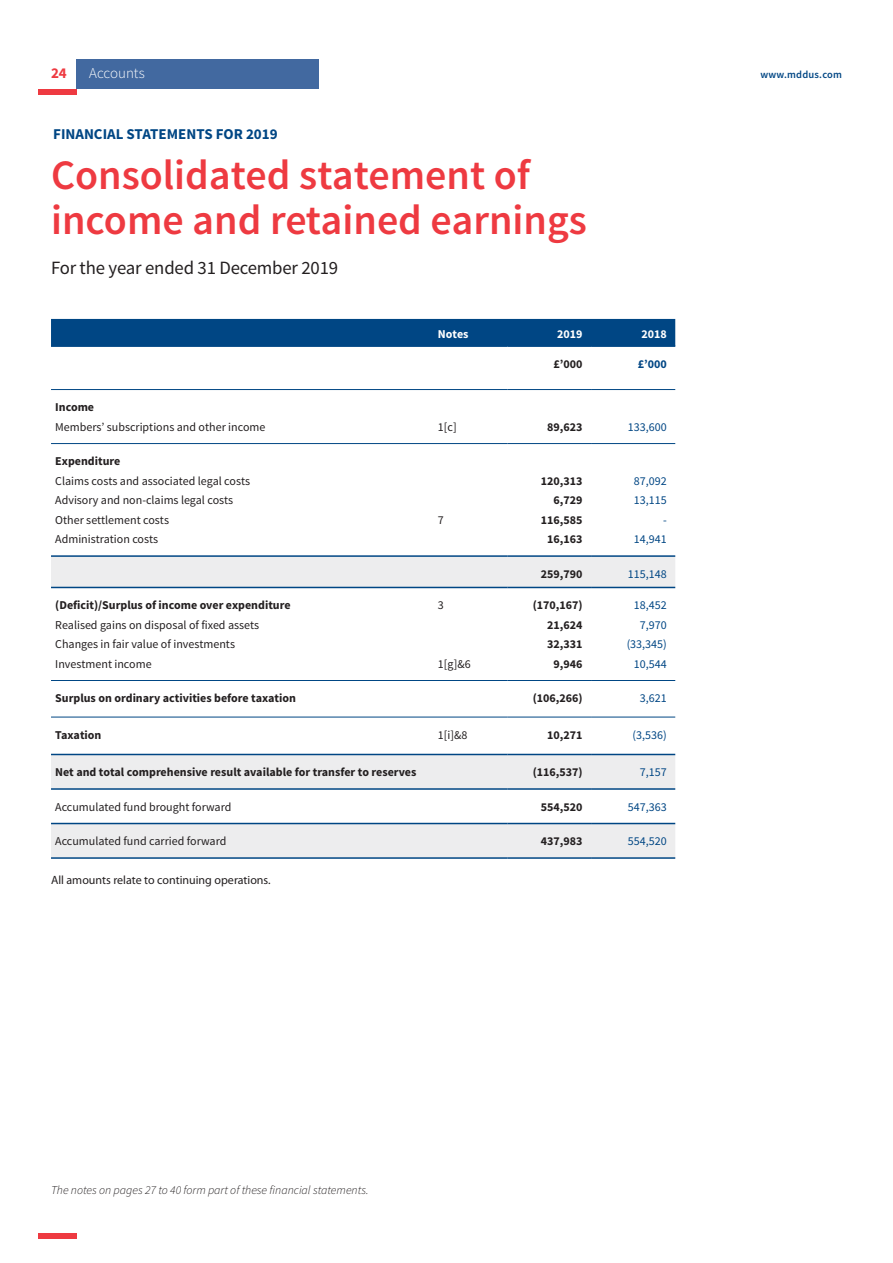
<style>
.page{position:relative;width:893px;height:1263px;background:#fff}
.page>*{position:absolute;margin:0;border:0;box-sizing:border-box;transform-origin:0 0}
.Heading_-_Red{font:600 42px/45px "Source Sans Pro";color:#ee3a41}
.Standfirst{font:18.75px "Source Sans Pro";letter-spacing:-.01em;color:#231f20}
.t1{font:700 15px "Source Sans Pro";color:#004684}
.t2{font:300 15px "Source Sans Pro";color:#fff}
.t3{font:700 15px "Source Sans Pro";color:#ee3a41}
.Body_-_flush{font:12px/19.5px "Source Sans Pro";color:#231f20}
.Body_-_flush-2{font:700 12px/19.5px "Source Sans Pro";color:#231f20;text-align:right}
.Body_-_flush-3{font:12px "Source Sans Pro";color:#004684}
.t4{font:italic 300 12px "Source Sans Pro";color:#231f20}
.Body_-_flush-4{font:12px "Myriad Pro";color:#231f20}
.Body_-_flush-5{font:700 12px "Source Sans Pro";color:#fff}
.Body_-_flush-6{font:700 12px "Source Sans Pro";color:#004684}
.t5{font:600 10.5px "Source Sans Pro";letter-spacing:.02em;color:#004684}
.s1{font-weight:700}
</style>
<div class="page">
<div style="left:38px;top:1233px;width:39px;height:5px;background:#ee3a41"></div>
<div style="left:77px;top:60px;width:242px;height:29px;background:#4269a0"></div>
<div style="left:38px;top:89px;width:39px;height:5px;background:#ee3a41"></div>
<div style="left:51px;top:319px;width:624px;height:26px;background:#004684"></div>
<svg style="left:51px;top:557px;width:624px;height:300px"></svg>
<hr style="left:51px;top:345px;width:387px;height:2px;background:#004684">
<hr style="left:438px;top:345px;width:70px;height:2px;background:#004684">
<hr style="left:508px;top:345px;width:83px;height:2px;background:#004684">
<hr style="left:591px;top:345px;width:84px;height:2px;background:#004684">
<hr style="left:51px;top:555px;width:387px;height:2px;background:#004684">
<hr style="left:438px;top:555px;width:70px;height:2px;background:#004684">
<hr style="left:508px;top:555px;width:83px;height:2px;background:#004684">
<hr style="left:591px;top:555px;width:84px;height:2px;background:#004684">
<hr style="left:51px;top:754px;width:387px;height:1px;background:#004684">
<hr style="left:438px;top:754px;width:70px;height:1px;background:#004684">
<hr style="left:508px;top:754px;width:83px;height:1px;background:#004684">
<hr style="left:591px;top:754px;width:84px;height:1px;background:#004684">
<hr style="left:51px;top:788px;width:387px;height:2px;background:#004684">
<hr style="left:438px;top:788px;width:70px;height:2px;background:#004684">
<hr style="left:508px;top:788px;width:83px;height:2px;background:#004684">
<hr style="left:591px;top:788px;width:84px;height:2px;background:#004684">
<hr style="left:51px;top:823px;width:387px;height:1px;background:#004684">
<hr style="left:438px;top:823px;width:70px;height:1px;background:#004684">
<hr style="left:508px;top:823px;width:83px;height:1px;background:#004684">
<hr style="left:591px;top:823px;width:84px;height:1px;background:#004684">
<hr style="left:51px;top:857px;width:387px;height:2px;background:#004684">
<hr style="left:438px;top:857px;width:70px;height:2px;background:#004684">
<hr style="left:508px;top:857px;width:83px;height:2px;background:#004684">
<hr style="left:591px;top:857px;width:84px;height:2px;background:#004684">
<hr style="left:51px;top:389px;width:387px;height:1px;background:#004684">
<hr style="left:438px;top:389px;width:70px;height:1px;background:#004684">
<hr style="left:508px;top:389px;width:83px;height:1px;background:#004684">
<hr style="left:591px;top:389px;width:84px;height:1px;background:#004684">
<hr style="left:51px;top:443px;width:387px;height:1px;background:#004684">
<hr style="left:438px;top:443px;width:70px;height:1px;background:#004684">
<hr style="left:508px;top:443px;width:83px;height:1px;background:#004684">
<hr style="left:591px;top:443px;width:84px;height:1px;background:#004684">
<hr style="left:51px;top:680px;width:387px;height:1px;background:#004684">
<hr style="left:438px;top:680px;width:70px;height:1px;background:#004684">
<hr style="left:508px;top:680px;width:83px;height:1px;background:#004684">
<hr style="left:591px;top:680px;width:84px;height:1px;background:#004684">
<hr style="left:51px;top:717px;width:387px;height:1px;background:#004684">
<hr style="left:438px;top:717px;width:70px;height:1px;background:#004684">
<hr style="left:508px;top:717px;width:83px;height:1px;background:#004684">
<hr style="left:591px;top:717px;width:84px;height:1px;background:#004684">
<hr style="left:51px;top:587px;width:387px;height:1px;background:#004684">
<hr style="left:438px;top:587px;width:70px;height:1px;background:#004684">
<hr style="left:508px;top:587px;width:83px;height:1px;background:#004684">
<hr style="left:591px;top:587px;width:84px;height:1px;background:#004684">
<p class="t3" style="left:51px;top:63px;width:17px">24</p>
<p class="t2" style="left:89px;top:64px;width:57px">Accounts</p>
<p class="t5" style="left:760px;top:68px;width:83px">www.mddus.com</p>
<p class="t1" style="left:53px;top:124px;width:226px">FINANCIAL STATEMENTS FOR 2019</p>
<p class="Heading_-_Red" style="left:51px;top:154px;width:537px">Consolidated statement of income and retained earnings</p>
<p class="Standfirst" style="left:51px;top:257px;width:289px">For the year ended 31 December 2019</p>
<p class="Body_-_flush-5" style="left:438px;top:326px;width:32px">Notes</p>
<p class="Body_-_flush-5" style="left:557px;top:326px;width:27px">2019</p>
<p class="Body_-_flush-5" style="left:641px;top:326px;width:27px">2018</p>
<p class="Body_-_flush-2" style="left:554px;top:355px;width:30px">£’000</p>
<p class="Body_-_flush-6" style="left:638px;top:356px;width:30px">£’000</p>
<p class="Body_-_flush-2" style="left:55px;top:398px;width:40px">Income</p>
<p class="Body_-_flush" style="left:55px;top:417px;width:212px">Members’ subscriptions and other income</p>
<p class="Body_-_flush" style="left:438px;top:417px;width:20px">1[c]</p>
<p class="Body_-_flush-2" style="left:547px;top:417px;width:37px">89,623</p>
<p class="Body_-_flush-3" style="left:628px;top:419px;width:40px">133,600</p>
<p class="Body_-_flush" style="left:55px;top:452px;width:196px"><span class="s1">Expenditure<br></span>Claims costs and associated legal costs</p>
<p class="Body_-_flush" style="left:55px;top:491px;width:180px">Advisory and non-claims legal costs<br>Other settlement costs<br>Administration costs</p>
<p class="Body_-_flush-3" style="left:634px;top:473px;width:34px">87,092</p>
<p class="Body_-_flush-3" style="left:634px;top:493px;width:34px">13,115</p>
<p class="Body_-_flush-3" style="left:663px;top:512px;width:5px">-</p>
<p class="Body_-_flush-3" style="left:634px;top:532px;width:34px">14,941</p>
<p class="Body_-_flush-2" style="left:541px;top:471px;width:43px">120,313</p>
<p class="Body_-_flush-2" style="left:541px;top:491px;width:43px">6,729<br>116,585</p>
<p class="Body_-_flush-2" style="left:547px;top:530px;width:37px">16,163</p>
<p class="Body_-_flush" style="left:438px;top:510px;width:7px">7</p>
<p class="Body_-_flush-2" style="left:55px;top:596px;width:237px">(Deficit)/Surplus of income over expenditure</p>
<p class="Body_-_flush" style="left:55px;top:615px;width:205px">Realised gains on disposal of fixed assets<br>Changes in fair value of investments</p>
<p class="Body_-_flush" style="left:55px;top:654px;width:98px">Investment income</p>
<p class="Body_-_flush" style="left:438px;top:596px;width:7px">3</p>
<p class="Body_-_flush" style="left:438px;top:654px;width:34px">1[g]&amp;6</p>
<p class="Body_-_flush-2" style="left:541px;top:564px;width:43px">259,790</p>
<p class="Body_-_flush-3" style="left:628px;top:566px;width:40px">115,148</p>
<p class="Body_-_flush-2" style="left:533px;top:596px;width:51px">(170,167)</p>
<p class="Body_-_flush-2" style="left:547px;top:615px;width:37px">21,624</p>
<p class="Body_-_flush-2" style="left:547px;top:635px;width:37px">32,331</p>
<p class="Body_-_flush-2" style="left:554px;top:654px;width:30px">9,946</p>
<p class="Body_-_flush-3" style="left:634px;top:598px;width:34px">18,452</p>
<p class="Body_-_flush-3" style="left:640px;top:617px;width:28px">7,970</p>
<p class="Body_-_flush-3" style="left:627px;top:637px;width:42px">(33,345)</p>
<p class="Body_-_flush-3" style="left:634px;top:656px;width:34px">10,544</p>
<p class="Body_-_flush-2" style="left:55px;top:689px;width:242px">Surplus on ordinary activities before taxation</p>
<p class="Body_-_flush-2" style="left:533px;top:689px;width:51px">(106,266)</p>
<p class="Body_-_flush-3" style="left:640px;top:691px;width:28px">3,621</p>
<p class="Body_-_flush-2" style="left:55px;top:725px;width:48px">Taxation</p>
<p class="Body_-_flush" style="left:438px;top:725px;width:31px">1[i]&amp;8</p>
<p class="Body_-_flush-2" style="left:547px;top:725px;width:37px">10,271</p>
<p class="Body_-_flush-3" style="left:633px;top:727px;width:36px">(3,536)</p>
<p class="Body_-_flush-2" style="left:55px;top:763px;width:363px">Net and total comprehensive result available for transfer to reserves</p>
<p class="Body_-_flush-2" style="left:533px;top:763px;width:51px">(116,537)</p>
<p class="Body_-_flush-3" style="left:640px;top:765px;width:28px">7,157</p>
<p class="Body_-_flush" style="left:55px;top:797px;width:178px">Accumulated fund brought forward</p>
<p class="Body_-_flush-2" style="left:541px;top:797px;width:43px">554,520</p>
<p class="Body_-_flush-3" style="left:628px;top:799px;width:40px">547,363</p>
<p class="Body_-_flush" style="left:55px;top:832px;width:173px">Accumulated fund carried forward</p>
<p class="Body_-_flush-2" style="left:541px;top:832px;width:43px">437,983</p>
<p class="Body_-_flush-3" style="left:628px;top:834px;width:40px">554,520</p>
<p class="Body_-_flush-4" style="left:51px;top:873px;width:221px">All amounts relate to continuing operations.</p>
<p class="t4" style="left:51px;top:1183px;width:319px">The notes on pages 27 to 40 form part of these financial statements.</p>
</div>
